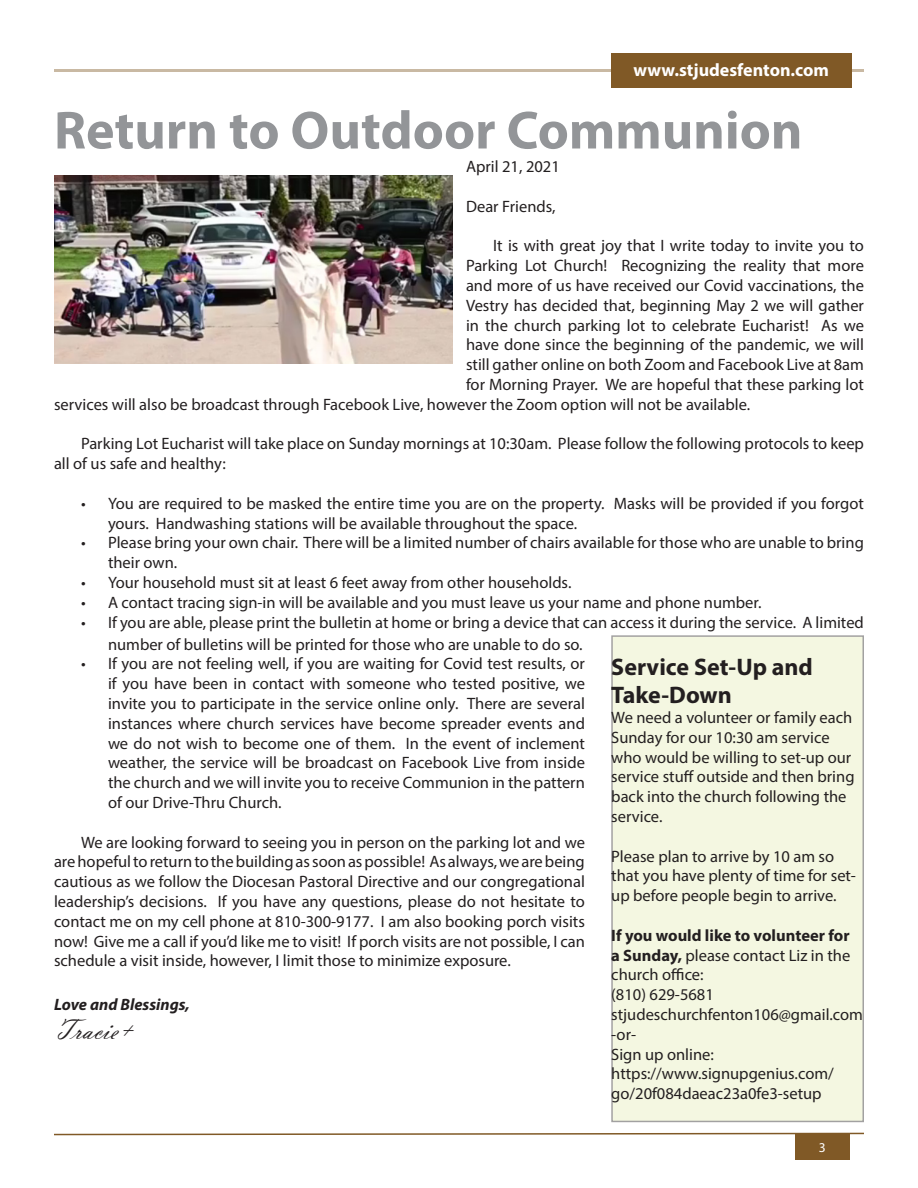
<style>
.page{position:relative;width:918px;height:1188px;background:#fff}
.page>*{position:absolute;margin:0;border:0;box-sizing:border-box;transform-origin:0 0}
.Main_Headers{font:700 54px "Myriad Pro";color:#939598}
.body_copy{font:30px "Vladimir Script";color:#231f20}
.headers{font:700 24px/28.8px "Myriad Pro";color:#231f20}
.Pray_for_our_SJEC_fa{font:700 18px "Myriad Pro";color:#fff}
.body_copy-2{font:16.5px/19.8px "Myriad Pro";color:#231f20}
.body_copy-3{font:700 16.5px/19.8px "Myriad Pro";color:#231f20;text-align:justify}
.Paragraph_Style_1{font:16.5px "Myriad Variable Concept";color:#231f20}
.body_copy-4{font:italic 700 16.5px "Myriad Pro";color:#231f20}
.Pray_for_our_SJEC_fa-2{font:13.5px "Myriad Pro";color:#fff}
.s1{font-weight:400}
</style>
<div class="page">
<div style="left:612px;top:636px;width:251px;height:485px;background:#f4f7e1"></div>
<svg style="left:54px;top:1132px;width:810px;height:4px"></svg>
<hr style="left:54px;top:69px;width:810px;height:3px;background:#805926">
<div style="left:611px;top:53px;width:240px;height:35px;background:#805926"></div>
<div style="left:795px;top:1134px;width:55px;height:25px;background:#805926"></div>
<img style="left:54px;top:176px;width:399px;height:188px">
<p class="Pray_for_our_SJEC_fa" style="left:634px;top:58px;width:197px">www.stjudesfenton.com</p>
<p class="Main_Headers" style="left:54px;top:95px;width:750px">Return to Outdoor Communion</p>
<p class="Paragraph_Style_1" style="left:466px;top:157px;width:95px">April 21, 2021</p>
<p class="Paragraph_Style_1" style="left:466px;top:197px;width:91px">Dear Friends,</p>
<p class="body_copy-2" style="left:493px;top:236px;width:372px">It is with great joy that I write today to invite you to</p>
<p class="body_copy-2" style="left:466px;top:256px;width:399px">Parking Lot Church! Recognizing the reality that more</p>
<p class="body_copy-2" style="left:466px;top:275px;width:400px">and more of us have received our Covid vaccinations, the</p>
<p class="body_copy-2" style="left:466px;top:295px;width:400px">Vestry has decided that, beginning May 2 we will gather</p>
<p class="body_copy-2" style="left:466px;top:315px;width:400px">in the church parking lot to celebrate Eucharist! As we</p>
<p class="body_copy-2" style="left:466px;top:335px;width:399px">have done since the beginning of the pandemic, we will</p>
<p class="body_copy-2" style="left:466px;top:355px;width:399px">still gather online on both Zoom and Facebook Live at 8am</p>
<p class="body_copy-2" style="left:466px;top:374px;width:399px">for Morning Prayer. We are hopeful that these parking lot</p>
<p class="body_copy-2" style="left:54px;top:394px;width:698px">services will also be broadcast through Facebook Live, however the Zoom option will not be available.</p>
<p class="body_copy-2" style="left:54px;top:434px;width:812px;text-indent:27px">Parking Lot Eucharist will take place on Sunday mornings at 10:30am. Please follow the following protocols to keep all of us safe and healthy:</p>
<p class="body_copy-2" style="left:108px;top:493px;width:757px;text-indent:-27px">• You are required to be masked the entire time you are on the property. Masks will be provided if you forgot yours. Handwashing stations will be available throughout the space.</p>
<p class="body_copy-2" style="left:108px;top:533px;width:757px;text-indent:-27px">• Please bring your own chair. There will be a limited number of chairs available for those who are unable to bring their own.</p>
<p class="body_copy-2" style="left:81px;top:572px;width:492px">• Your household must sit at least 6 feet away from other households.</p>
<p class="body_copy-2" style="left:81px;top:592px;width:682px">• A contact tracing sign-in will be available and you must leave us your name and phone number.</p>
<p class="body_copy-2" style="left:81px;top:612px;width:784px">• If you are able, please print the bulletin at home or bring a device that can access it during the service. A limited</p>
<p class="body_copy-2" style="left:108px;top:634px;width:476px">number of bulletins will be printed for those who are unable to do so.</p>
<p class="body_copy-2" style="left:108px;top:654px;width:478px;text-align:justify;text-indent:-27px">• If you are not feeling well, if you are waiting for Covid test results, or if you have been in contact with someone who tested positive, we invite you to participate in the service online only. There are several instances where church services have become spreader events and we do not wish to become one of them. In the event of inclement weather, the service will be broadcast on Facebook Live from inside the church and we will invite you to receive Communion in the pattern of our Drive-Thru Church.</p>
<p class="body_copy-2" style="left:54px;top:832px;width:533px;text-align:justify;text-indent:27px">We are looking forward to seeing you in person on the parking lot and we are hopeful to return to the building as soon as possible! As always, we are being cautious as we follow the Diocesan Pastoral Directive and our congregational leadership’s decisions. If you have any questions, please do not hesitate to contact me on my cell phone at 810-300-9177. I am also booking porch visits now! Give me a call if you’d like me to visit! If porch visits are not possible, I can schedule a visit inside, however, I limit those to minimize exposure.</p>
<p class="body_copy-4" style="left:54px;top:994px;width:137px">Love and Blessings,</p>
<p class="body_copy" style="left:54px;top:1012px;width:79px">Tracie+</p>
<p class="headers" style="left:611px;top:651px;width:203px">Service Set-Up and<br>Take-Down</p>
<p class="body_copy-2" style="left:611px;top:707px;width:245px">We need a volunteer or family each<br>Sunday for our 10:30 am service who would be willing to set-up our service stuff outside and then bring back into the church following the service.</p>
<p class="body_copy-2" style="left:611px;top:846px;width:246px">Please plan to arrive by 10 am so that you have plenty of time for set&shy;up before people begin to arrive.</p>
<p class="body_copy-3" style="left:611px;top:925px;width:241px">If you would like to volunteer for a Sunday, <span class="s1">please contact Liz in the church office:</span></p>
<p class="body_copy-2" style="left:611px;top:985px;width:104px">(810) 629-5681</p>
<p class="body_copy-2" style="left:611px;top:1004px;width:253px">stjudeschurchfenton106@gmail.com</p>
<p class="body_copy-2" style="left:611px;top:1024px;width:26px">-or-</p>
<p class="body_copy-2" style="left:611px;top:1044px;width:104px">Sign up online:</p>
<p class="body_copy-2" style="left:611px;top:1064px;width:224px">https://www.signupgenius.com/ go/20f084daeac23a0fe3-setup</p>
<p class="Pray_for_our_SJEC_fa-2" style="left:819px;top:1139px;width:8px">3</p>
</div>
